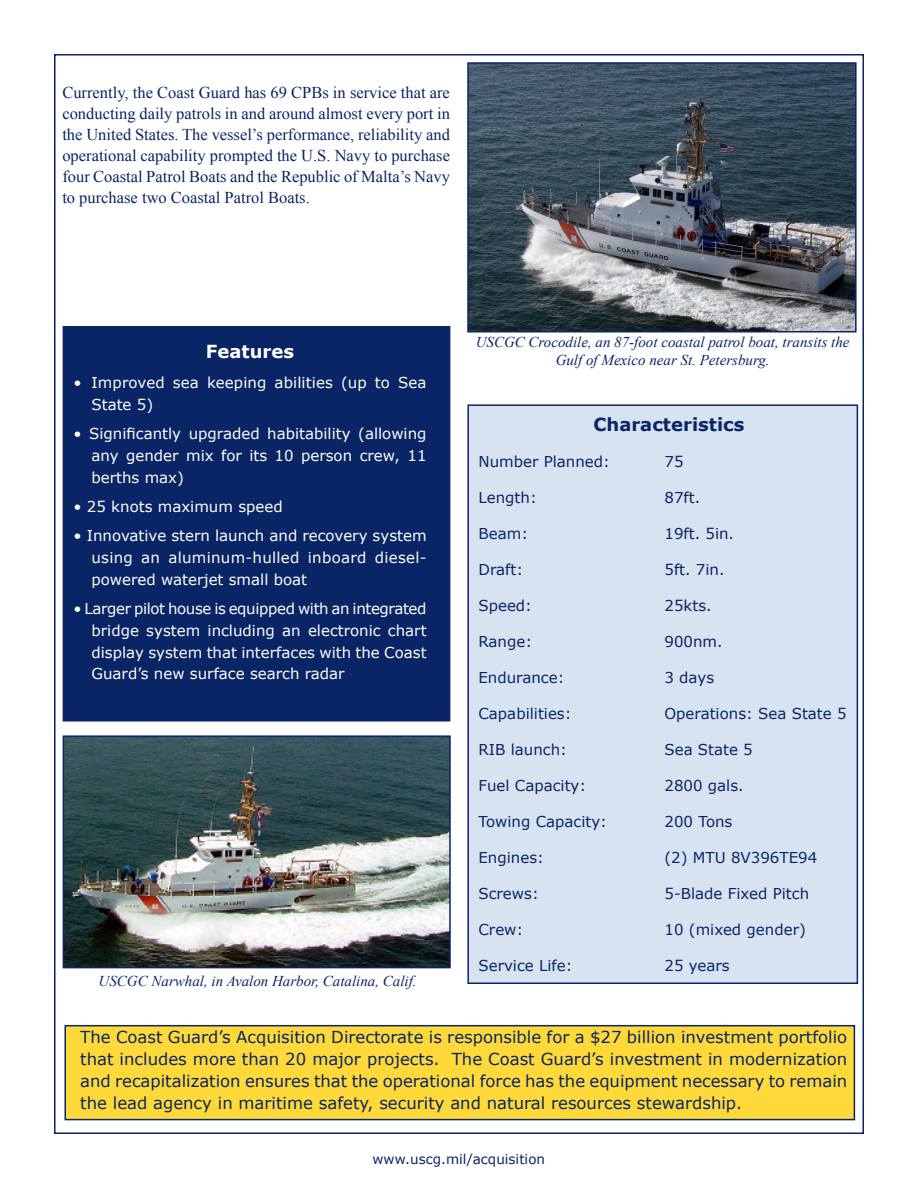
<style>
.page{position:relative;width:918px;height:1188px;background:#fff}
.page>*{position:absolute;margin:0;border:0;box-sizing:border-box;transform-origin:0 0}
.t1{font:700 18px "Verdana";color:#092565}
.t2{font:700 18px "Verdana";color:#fff}
.t3{font:16.5px/21.8px "Verdana";color:#092565;text-align:justify}
.t4{font:16.5px/21px "Times New Roman";color:#092565;text-align:justify}
.t5{font:15px/21.8px "Verdana";color:#fff;text-align:justify}
.t6{font:15px "Verdana";color:#092565}
.t7{font:italic 15px/18px "Times New Roman";color:#092565;text-align:center}
.t8{font:13.5px "Verdana";color:#092565}
</style>
<div class="page">
<div style="left:468px;top:405px;width:389px;height:578px;background:#d7e3f1"></div>
<div style="left:467px;top:404px;width:391px;height:580px;border:2px solid #092565"></div>
<div style="left:63px;top:327px;width:387px;height:394px;background:#092565"></div>
<div style="left:63px;top:326px;width:387px;height:396px;border:2px solid #092565"></div>
<div style="left:65px;top:1026px;width:789px;height:94px;background:#ffd939"></div>
<div style="left:64px;top:1025px;width:791px;height:95px;border:2px solid #092565"></div>
<img style="left:470px;top:65px;width:384px;height:264px">
<div style="left:467px;top:62px;width:390px;height:270px;border:2px solid #092565"></div>
<img style="left:66px;top:738px;width:382px;height:227px">
<div style="left:63px;top:735px;width:388px;height:233px;border:2px solid #092565"></div>
<p class="t4" style="left:62px;top:82px;width:389px">Currently, the Coast Guard has 69 CPBs in service that are conducting daily patrols in and around almost every port in the United States. The vessel’s performance, reliability and operational capability prompted the U.S. Navy to purchase four Coastal Patrol Boats and the Republic of Malta’s Navy to purchase two Coastal Patrol Boats.</p>
<p class="t2" style="left:206px;top:340px;width:90px">Features</p>
<p class="t5" style="left:92px;top:372px;width:337px;text-indent:-18px">• Improved sea keeping abilities (up to Sea<br>State 5)</p>
<p class="t5" style="left:92px;top:423px;width:337px;text-indent:-18px">• Significantly upgraded habitability (allowing any gender mix for its 10 person crew, 11 berths max)</p>
<p class="t5" style="left:74px;top:495px;width:211px">• 25 knots maximum speed</p>
<p class="t5" style="left:92px;top:525px;width:337px;text-indent:-18px">• Innovative stern launch and recovery system using an aluminum-hulled inboard diesel&shy;powered waterjet small boat</p>
<p class="t5" style="left:92px;top:597px;width:337px;text-indent:-18px">• Larger pilot house is equipped with an integrated bridge system including an electronic chart display system that interfaces with the Coast Guard’s new surface search radar</p>
<p class="t7" style="left:99px;top:972px;width:320px">USCGC Narwhal, in Avalon Harbor, Catalina, Calif.</p>
<p class="t7" style="left:476px;top:333px;width:375px">USCGC Crocodile, an 87-foot coastal patrol boat, transits the<br>Gulf of Mexico near St. Petersburg.</p>
<p class="t1" style="left:594px;top:413px;width:152px">Characteristics</p>
<p class="t6" style="left:478px;top:452px;width:133px">Number Planned:</p>
<p class="t6" style="left:664px;top:452px;width:21px">75</p>
<p class="t6" style="left:479px;top:488px;width:60px">Length:</p>
<p class="t6" style="left:664px;top:488px;width:37px">87ft.</p>
<p class="t6" style="left:479px;top:524px;width:51px">Beam:</p>
<p class="t6" style="left:664px;top:524px;width:71px">19ft. 5in.</p>
<p class="t6" style="left:479px;top:560px;width:46px">Draft:</p>
<p class="t6" style="left:664px;top:560px;width:62px">5ft. 7in.</p>
<p class="t6" style="left:479px;top:596px;width:55px">Speed:</p>
<p class="t6" style="left:664px;top:596px;width:49px">25kts.</p>
<p class="t6" style="left:479px;top:632px;width:55px">Range:</p>
<p class="t6" style="left:664px;top:632px;width:60px">900nm.</p>
<p class="t6" style="left:479px;top:668px;width:88px">Endurance:</p>
<p class="t6" style="left:664px;top:668px;width:51px">3 days</p>
<p class="t6" style="left:479px;top:704px;width:95px">Capabilities:</p>
<p class="t6" style="left:664px;top:704px;width:184px">Operations: Sea State 5</p>
<p class="t6" style="left:479px;top:740px;width:90px">RIB launch:</p>
<p class="t6" style="left:664px;top:740px;width:90px">Sea State 5</p>
<p class="t6" style="left:479px;top:776px;width:109px">Fuel Capacity:</p>
<p class="t6" style="left:665px;top:776px;width:81px">2800 gals.</p>
<p class="t6" style="left:479px;top:812px;width:130px">Towing Capacity:</p>
<p class="t6" style="left:665px;top:812px;width:69px">200 Tons</p>
<p class="t6" style="left:479px;top:848px;width:67px">Engines:</p>
<p class="t6" style="left:664px;top:848px;width:154px">(2) MTU 8V396TE94</p>
<p class="t6" style="left:479px;top:884px;width:62px">Screws:</p>
<p class="t6" style="left:664px;top:884px;width:146px">5-Blade Fixed Pitch</p>
<p class="t6" style="left:479px;top:920px;width:46px">Crew:</p>
<p class="t6" style="left:664px;top:920px;width:143px">10 (mixed gender)</p>
<p class="t6" style="left:479px;top:956px;width:96px">Service Life:</p>
<p class="t6" style="left:664px;top:956px;width:67px">25 years</p>
<p class="t3" style="left:80px;top:1026px;width:769px">The Coast Guard’s Acquisition Directorate is responsible for a $27 billion investment portfolio that includes more than 20 major projects. The Coast Guard’s investment in modernization and recapitalization ensures that the operational force has the equipment necessary to remain the lead agency in maritime safety, security and natural resources stewardship.</p>
<p class="t8" style="left:373px;top:1150px;width:174px">www.uscg.mil/acquisition</p>
</div>
